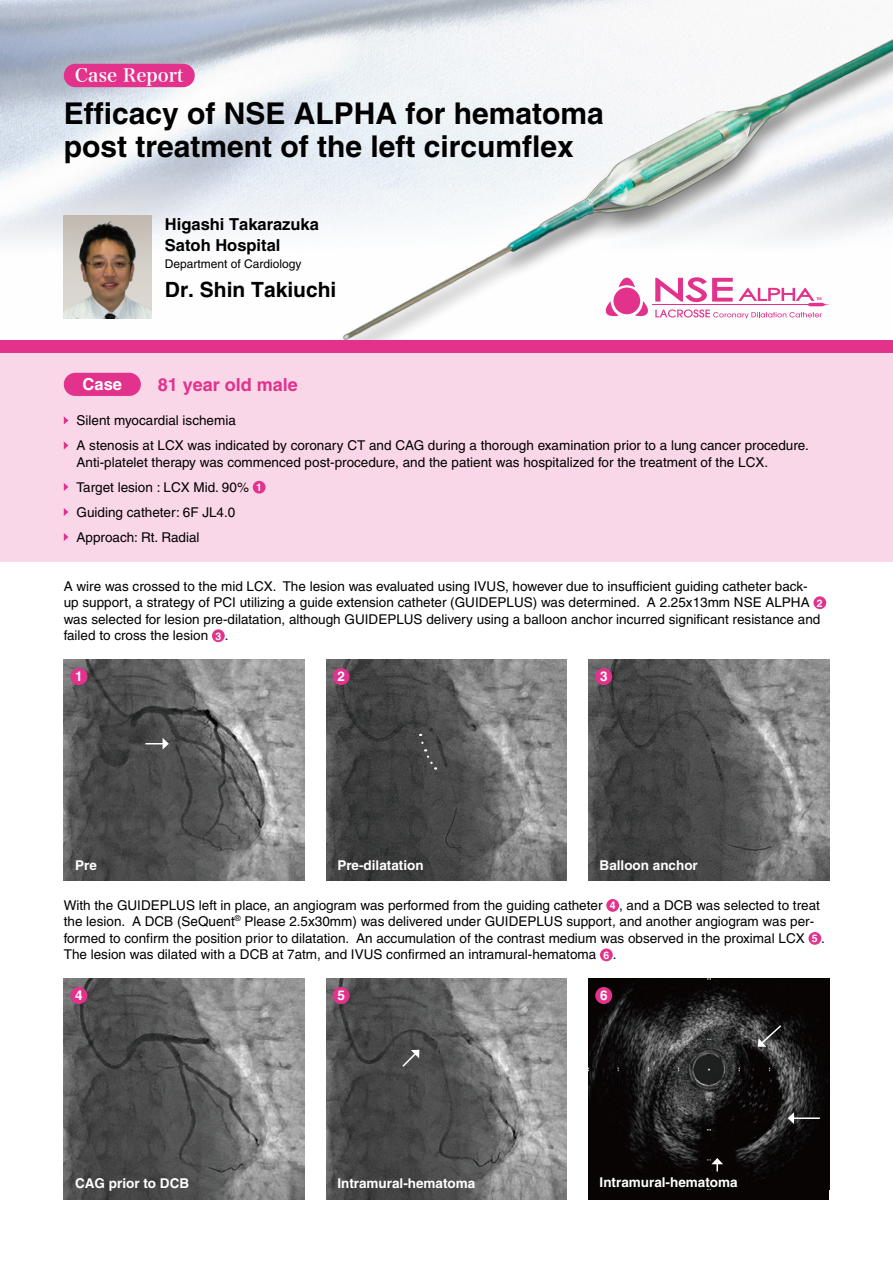
<style>
.page{position:relative;width:893px;height:1263px;background:#fff}
.page>*{position:absolute;margin:0;border:0;box-sizing:border-box;transform-origin:0 0}
.t1{font:700 30px/33px "Helvetica";color:#000}
.t2{font:700 21px "Helvetica";color:#000}
.sub_header{font:700 18px "Helvetica";color:#e2328c}
.t3{font:18px "Hira Min Pro N W6";color:#fff}
.t4{font:700 16.5px "Helvetica";color:#000}
.t5{font:700 16.5px "Helvetica";color:#fff}
.body{font:13.5px/16.5px "Helvetica";color:#000}
.t6{font:700 13.5px "Helvetica";color:#fff}
.t7{font:12px "Helvetica";color:#000}
.t8{font:700 10.5px "Helvetica";color:#fff}
.body-2{font:7.8px "Helvetica";color:#000}
</style>
<div class="page">
<div style="left:0;top:353px;width:893px;height:208px;background:#f9d6e8"></div>
<img style="left:0;top:0;width:329px;height:319px">
<img style="left:329px;top:0;width:564px;height:340px">
<img style="left:64px;top:215px;width:88px;height:104px">
<div style="left:0;top:340px;width:893px;height:13px;background:#e2328c"></div>
<div style="left:64px;top:373px;width:77px;height:23px;background:#e2328c;border-radius:12px"></div>
<svg style="left:64px;top:416px;width:4px;height:9px"></svg>
<svg style="left:64px;top:441px;width:4px;height:9px"></svg>
<svg style="left:64px;top:483px;width:4px;height:8px"></svg>
<div style="left:253px;top:481px;width:13px;height:13px;background:#e2328c;border-radius:50%"></div>
<svg style="left:64px;top:508px;width:4px;height:8px"></svg>
<svg style="left:64px;top:533px;width:4px;height:8px"></svg>
<div style="left:813px;top:596px;width:13px;height:13px;background:#e2328c;border-radius:50%"></div>
<div style="left:212px;top:629px;width:13px;height:13px;background:#e2328c;border-radius:50%"></div>
<div style="left:606px;top:899px;width:13px;height:13px;background:#e2328c;border-radius:50%"></div>
<div style="left:808px;top:932px;width:13px;height:13px;background:#e2328c;border-radius:50%"></div>
<div style="left:600px;top:948px;width:13px;height:13px;background:#e2328c;border-radius:50%"></div>
<img style="left:64px;top:659px;width:241px;height:221px">
<img style="left:64px;top:978px;width:241px;height:221px">
<img style="left:326px;top:659px;width:241px;height:221px">
<img style="left:326px;top:978px;width:241px;height:221px">
<img style="left:588px;top:659px;width:241px;height:221px">
<div style="left:588px;top:978px;width:241px;height:221px;background:#080404"></div>
<img style="left:588px;top:978px;width:238px;height:212px">
<div style="left:70px;top:668px;width:17px;height:17px;background:#e2328c;border-radius:50%"></div>
<div style="left:70px;top:987px;width:17px;height:17px;background:#e2328c;border-radius:50%"></div>
<div style="left:333px;top:668px;width:17px;height:17px;background:#e2328c;border-radius:50%"></div>
<div style="left:333px;top:987px;width:17px;height:17px;background:#e2328c;border-radius:50%"></div>
<div style="left:595px;top:668px;width:17px;height:17px;background:#e2328c;border-radius:50%"></div>
<div style="left:595px;top:987px;width:17px;height:17px;background:#e2328c;border-radius:50%"></div>
<div style="left:64px;top:64px;width:131px;height:23px;background:#e2328c;border-radius:12px"></div>
<svg style="left:145px;top:738px;width:24px;height:12px"></svg>
<hr style="left:793px;top:1117px;width:27px;height:2px;background:#fff">
<svg style="left:788px;top:1112px;width:6px;height:12px"></svg>
<svg style="left:758px;top:1024px;width:25px;height:23px"></svg>
<svg style="left:711px;top:1158px;width:12px;height:13px"></svg>
<svg style="left:401px;top:1050px;width:18px;height:18px"></svg>
<svg style="left:420px;top:734px;width:16px;height:35px"></svg>
<hr style="left:652px;top:304px;width:171px;height:1px;background:#e2328c">
<svg style="left:619px;top:278px;width:16px;height:9px"></svg>
<svg style="left:635px;top:301px;width:14px;height:16px"></svg>
<svg style="left:605px;top:301px;width:14px;height:16px"></svg>
<div style="left:613px;top:288px;width:27px;height:26px;background:#e2328c;border-radius:50%"></div>
<svg style="left:655px;top:277px;width:174px;height:42px"></svg>
<p class="t3" style="left:75px;top:60px;width:110px">Case Report</p>
<p class="t1" style="left:64px;top:96px;width:542px">Efficacy of NSE ALPHA for hematoma post treatment of the left circumflex</p>
<p class="t4" style="left:165px;top:214px;width:156px">Higashi Takarazuka</p>
<p class="t4" style="left:165px;top:235px;width:117px">Satoh Hospital</p>
<p class="t7" style="left:165px;top:257px;width:138px">Department of Cardiology</p>
<p class="t2" style="left:165px;top:276px;width:173px">Dr. Shin Takiuchi</p>
<p class="sub_header" style="left:158px;top:373px;width:142px">81 year old male</p>
<p class="t5" style="left:83px;top:374px;width:41px">Case</p>
<p class="body" style="left:77px;top:412px;width:161px">Silent myocardial ischemia</p>
<p class="body" style="left:77px;top:437px;width:734px">A stenosis at LCX was indicated by coronary CT and CAG during a thorough examination prior to a lung cancer procedure.<br>Anti-platelet therapy was commenced post-procedure, and the patient was hospitalized for the treatment of the LCX.</p>
<p class="t8" style="left:256px;top:481px;width:7px">1</p>
<p class="body" style="left:77px;top:479px;width:174px">Target lesion : LCX Mid. 90%</p>
<p class="body" style="left:77px;top:504px;width:160px">Guiding catheter F6: JL4.0</p>
<p class="body" style="left:77px;top:529px;width:125px">Approach: Rt. Radial</p>
<p class="body" style="left:64px;top:578px;width:745px">A wire was crossed to the mid LCX. The lesion was evaluated using IVUS, however due to insufficient guiding catheter back-</p>
<p class="body" style="left:225px;top:611px;width:597px;text-indent:-161px">was selected for lesion pre-dilatation, although GUIDEPLUS delivery using a balloon anchor incurred significant resistance and .</p>
<p class="body" style="left:64px;top:594px;width:747px">up support a, strategy of PCI utilizing a guide extension catheter (GUIDEPLUS) was determined A. 2.25x13mm NSE ALPHA</p>
<p class="t8" style="left:817px;top:596px;width:7px">2</p>
<p class="body" style="left:64px;top:627px;width:146px">failed to cross the lesion</p>
<p class="t8" style="left:215px;top:629px;width:7px">3</p>
<p class="t6" style="left:75px;top:668px;width:9px">1</p>
<p class="t6" style="left:75px;top:857px;width:23px">Pre</p>
<p class="t6" style="left:337px;top:668px;width:9px">2</p>
<p class="t6" style="left:337px;top:857px;width:88px">Pre-dilatation</p>
<p class="t6" style="left:600px;top:668px;width:9px">3</p>
<p class="t6" style="left:600px;top:857px;width:100px">Balloon anchor</p>
<p class="body" style="left:64px;top:897px;width:540px">With the GUIDEPLUS left in place, an angiogram was performed from the guiding catheter</p>
<p class="body" style="left:619px;top:897px;width:202px">, and a DCB was selected to treat</p>
<p class="t8" style="left:610px;top:899px;width:7px">4</p>
<p class="body-2" style="left:235px;top:914px;width:7px">®</p>
<p class="body" style="left:64px;top:913px;width:173px">the lesion A. DCB (SeQuent</p>
<p class="body" style="left:244px;top:913px;width:571px">Please 2.5x30mm) was delivered under GUIDEPLUS support, and another angiogram was per-</p>
<p class="body" style="left:64px;top:930px;width:287px">formed to confirm the position prior to dilatation.</p>
<p class="body" style="left:356px;top:930px;width:450px">An accumulation of the contrast medium was observed in the proximal LCX</p>
<p class="t8" style="left:812px;top:932px;width:7px">5</p>
<p class="body" style="left:821px;top:930px;width:5px">.</p>
<p class="body" style="left:64px;top:946px;width:534px">The lesion was dilated with a DCB at 7atm, and IVUS confirmed an intramural-hematoma</p>
<p class="t8" style="left:603px;top:948px;width:7px">6</p>
<p class="body" style="left:613px;top:946px;width:5px">.</p>
<p class="t6" style="left:75px;top:987px;width:9px">4</p>
<p class="t6" style="left:75px;top:1175px;width:115px">CAG prior to DCB</p>
<p class="t6" style="left:337px;top:987px;width:9px">5</p>
<p class="t6" style="left:337px;top:1175px;width:140px">Intramural-hematoma</p>
<p class="t6" style="left:600px;top:987px;width:9px">6</p>
<p class="t6" style="left:600px;top:1174px;width:140px">Intramural-hematoma</p>
</div>
